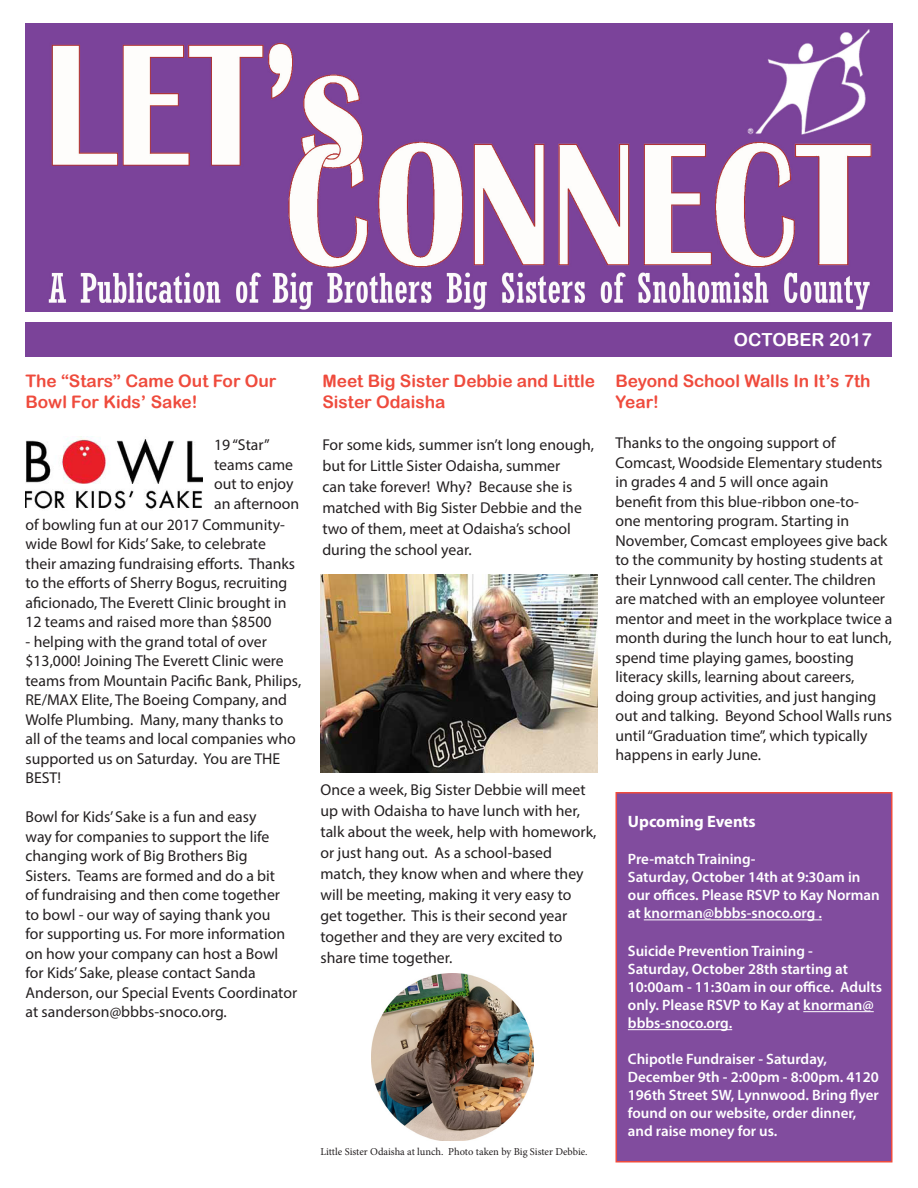
<style>
.page{position:relative;width:918px;height:1188px;background:#fff}
.page>*{position:absolute;margin:0;border:0;box-sizing:border-box;transform-origin:0 0}
.t1{font:18px "Arial Rounded MT Bold";color:#fff}
.t2{font:17.25px/21px "Arial Rounded MT Bold";color:#ef4b3d}
.t3{font:700 16.5px "Myriad Pro";color:#fff}
.t4{font:15.75px/19.5px "Myriad Pro";color:#231f20}
.t5{font:600 15px/18px "Myriad Pro";color:#fff}
.t6{font:10.5px "Minion Pro";letter-spacing:-.005em;color:#231f20}
</style>
<div class="page">
<div style="left:26px;top:322px;width:866px;height:35px;background:#7b4399"></div>
<img style="left:26px;top:23px;width:866px;height:288px">
<div style="left:615px;top:792px;width:277px;height:370px;background:#814c9e;border:2px solid #ef4b3d"></div>
<hr style="left:644px;top:919px;width:178px;height:1px;background:#fff">
<hr style="left:803px;top:1011px;width:71px;height:1px;background:#fff">
<hr style="left:628px;top:1029px;width:104px;height:1px;background:#fff">
<img style="left:26px;top:438px;width:177px;height:71px">
<img style="left:320px;top:574px;width:277px;height:199px">
<img style="left:372px;top:973px;width:162px;height:167px">
<p class="t1" style="left:734px;top:329px;width:140px">OCTOBER 2017</p>
<p class="t2" style="left:26px;top:370px;width:253px">The “Stars” Came Out For Our<br>Bowl For Kids’ Sake!</p>
<p class="t2" style="left:615px;top:370px;width:257px">Beyond School Walls In It’s 7th<br>Year!</p>
<p class="t4" style="left:615px;top:433px;width:278px">Thanks to the ongoing support of Comcast, Woodside Elementary students in grades 4 and 5 will once again<br>benefit from this blue-ribbon one-to-<br>one mentoring program. Starting in November, Comcast employees give back to the community by hosting students at their Lynnwood call center. The children are matched with an employee volunteer mentor and meet in the workplace twice a month during the lunch hour to eat lunch, spend time playing games, boosting literacy skills, learning about careers, doing group activities, and just hanging out and talking. Beyond School Walls runs until “Graduation time”, which typically happens in early June.</p>
<p class="t2" style="left:322px;top:370px;width:274px">Meet Big Sister Debbie and Little<br>Sister Odaisha</p>
<p class="t4" style="left:322px;top:434px;width:273px;line-height:21px">For some kids, summer isn’t long enough, but for Little Sister Odaisha, summer<br>can take forever! Why? Because she is matched with Big Sister Debbie and the two of them, meet at Odaisha’s school during the school year.</p>
<p class="t4" style="left:214px;top:435px;width:57px">19 “Star”</p>
<p class="t4" style="left:214px;top:455px;width:80px">teams came</p>
<p class="t4" style="left:214px;top:474px;width:81px">out to enjoy</p>
<p class="t4" style="left:214px;top:494px;width:87px">an afternoon</p>
<p class="t4" style="left:26px;top:514px;width:261px">of bowling fun at our 2017 Community-</p>
<p class="t4" style="left:26px;top:534px;width:242px">wide Bowl for Kids’ Sake, to celebrate</p>
<p class="t4" style="left:26px;top:553px;width:271px">their amazing fundraising efforts. Thanks</p>
<p class="t4" style="left:26px;top:573px;width:263px">to the efforts of Sherry Bogus, recruiting</p>
<p class="t4" style="left:26px;top:592px;width:263px">aficionado, The Everett Clinic brought in</p>
<p class="t4" style="left:26px;top:612px;width:248px">12 teams and raised more than $8500</p>
<p class="t4" style="left:26px;top:631px;width:277px">- helping with the grand total of over $13,000! Joining The Everett Clinic were teams from Mountain Pacific Bank, Philips, RE/MAX Elite, The Boeing Company, and Wolfe Plumbing. Many, many thanks to all of the teams and local companies who supported us on Saturday. You are THE BEST!</p>
<p class="t4" style="left:26px;top:807px;width:273px">Bowl for Kids’ Sake is a fun and easy<br>way for companies to support the life changing work of Big Brothers Big<br>Sisters. Teams are formed and do a bit<br>of fundraising and then come together to bowl - our way of saying thank you<br>for supporting us. For more information on how your company can host a Bowl for Kids’ Sake, please contact Sanda Anderson, our Special Events Coordinator at sanderson@bbbs-snoco.org.</p>
<p class="t4" style="left:321px;top:779px;width:278px;line-height:21px">Once a week, Big Sister Debbie will meet up with Odaisha to have lunch with her, talk about the week, help with homework, or just hang out. As a school-based match, they know when and where they will be meeting, making it very easy to get together. This is their second year together and they are very excited to share time together.</p>
<p class="t3" style="left:628px;top:810px;width:129px">Upcoming Events</p>
<p class="t5" style="left:628px;top:850px;width:129px">Pre-match Training-</p>
<p class="t5" style="left:628px;top:868px;width:253px">Saturday, October 14th at 9:30am in our offices. Please RSVP to Kay Norman at knorman@bbbs-snoco.org .</p>
<p class="t5" style="left:628px;top:942px;width:186px">Suicide Prevention Training -</p>
<p class="t5" style="left:628px;top:960px;width:256px">Saturday, October 28th starting at<br>10:00am - 11:30am in our office. Adults only. Please RSVP to Kay at knorman@ bbbs-snoco.org.</p>
<p class="t5" style="left:628px;top:1050px;width:253px">Chipotle Fundraiser - Saturday, December 9th - 2:00pm - 8:00pm. 4120<br>196th Street SW, Lynnwood. Bring flyer found on our website, order dinner, and raise money for us.</p>
<p class="t6" style="left:321px;top:1144px;width:269px">Little Sister Odaisha at lunch. Photo taken by Big Sister Debbie.</p>
</div>
